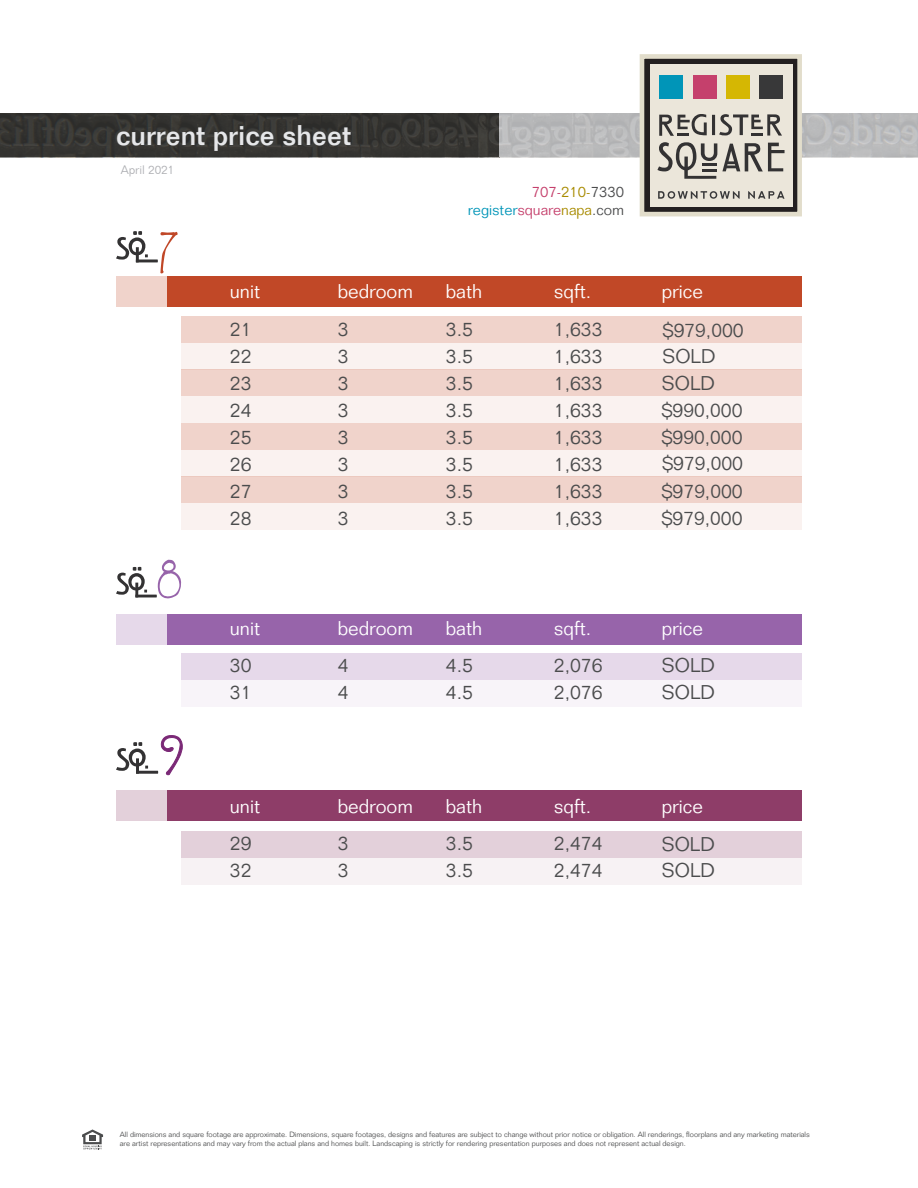
<style>
.page{position:relative;width:918px;height:1188px;background:#fff}
.page>*{position:absolute;margin:0;border:0;box-sizing:border-box;transform-origin:0 0}
.t1{font:500 27.9px "Folio";color:#e6e7e9}
.t2{font:300 19.5px "Folio";color:#4b4c4d}
.t3{font:300 19.5px "Folio";color:#fff}
.t4{font:300 15px/18px "Folio";color:#c5406c;text-align:right}
.t5{font:300 12px "Folio BT";color:#adaeb2}
.t6{font:300 7.5px/9px "Folio";color:#4b4c4d}
.s1{color:#a88b01}
.s2{color:#4b4c4d}
.s3{color:#0095b8}
.s4{font-family:"Folio BT"}
</style>
<div class="page">
<img style="left:0;top:114px;width:500px;height:43px">
<div style="left:500px;top:114px;width:418px;height:43px;background:#b9babb"></div>
<div style="left:642px;top:56px;width:158px;height:158px;background:#231f20"></div>
<div style="left:640px;top:54px;width:162px;height:162px;border:5px solid #e2ddcb"></div>
<div style="left:650px;top:64px;width:143px;height:143px;background:#ebe6da"></div>
<div style="left:693px;top:75px;width:24px;height:24px;background:#c5406c"></div>
<div style="left:659px;top:75px;width:24px;height:24px;background:#0095b8"></div>
<div style="left:726px;top:75px;width:24px;height:24px;background:#d5b703"></div>
<div style="left:759px;top:75px;width:24px;height:24px;background:#383839"></div>
<svg style="left:658px;top:191px;width:127px;height:8px"></svg>
<svg style="left:659px;top:114px;width:123px;height:22px"></svg>
<svg style="left:657px;top:142px;width:128px;height:37px"></svg>
<svg style="left:82px;top:1130px;width:21px;height:20px"></svg>
<div style="left:167px;top:276px;width:635px;height:31px;background:#c14827"></div>
<div style="left:116px;top:276px;width:54px;height:31px;background:#f0d3cb"></div>
<div style="left:181px;top:316px;width:621px;height:27px;background:#f0d3cb"></div>
<div style="left:181px;top:423px;width:621px;height:27px;background:#f0d3cb"></div>
<div style="left:181px;top:343px;width:621px;height:26px;background:#faf2f0"></div>
<div style="left:181px;top:450px;width:621px;height:26px;background:#faf2f0"></div>
<div style="left:181px;top:396px;width:621px;height:27px;background:#faf2f0"></div>
<div style="left:181px;top:503px;width:621px;height:27px;background:#faf2f0"></div>
<div style="left:181px;top:369px;width:621px;height:27px;background:#f0d3cb"></div>
<div style="left:181px;top:476px;width:621px;height:27px;background:#f0d3cb"></div>
<div style="left:181px;top:831px;width:621px;height:27px;background:#e3d0da"></div>
<div style="left:181px;top:858px;width:621px;height:27px;background:#f7f2f4"></div>
<div style="left:167px;top:791px;width:635px;height:30px;background:#8e3d68"></div>
<div style="left:116px;top:791px;width:54px;height:30px;background:#e3d0da"></div>
<div style="left:181px;top:653px;width:621px;height:27px;background:#e6d9ea"></div>
<div style="left:181px;top:680px;width:621px;height:27px;background:#f8f4f9"></div>
<div style="left:167px;top:614px;width:635px;height:31px;background:#9764aa"></div>
<div style="left:116px;top:614px;width:54px;height:31px;background:#e6d9ea"></div>
<svg style="left:116px;top:231px;width:42px;height:32px"></svg>
<svg style="left:116px;top:566px;width:41px;height:32px"></svg>
<svg style="left:116px;top:735px;width:67px;height:41px"></svg>
<h1 class="t1" style="left:116px;top:118px;width:236px">current price sheet</h1>
<h3 class="t5" style="left:121px;top:163px;width:55px">April 2021</h3>
<h3 class="t4" style="left:468px;top:183px;width:158px">707-<span class="s1">210-</span><span class="s2">7330 </span><span class="s3">register</span>square<span class="s1">napa</span><span class="s2">.com</span></h3>
<p class="t3" style="left:230px;top:280px;width:32px">unit</p>
<p class="t3" style="left:338px;top:280px;width:77px">bedroom</p>
<p class="t3" style="left:446px;top:280px;width:38px">bath</p>
<p class="t3" style="left:554px;top:280px;width:39px">sqft.</p>
<p class="t3" style="left:662px;top:280px;width:43px">price</p>
<p class="t2" style="left:230px;top:317px;width:23px">21</p>
<p class="t2" style="left:338px;top:317px;width:12px">3</p>
<p class="t2" style="left:446px;top:317px;width:29px">3.5</p>
<p class="t2" style="left:554px;top:317px;width:50px">1,633</p>
<p class="t2" style="left:230px;top:344px;width:23px">22</p>
<p class="t2" style="left:338px;top:344px;width:12px">3</p>
<p class="t2" style="left:446px;top:344px;width:29px">3.5</p>
<p class="t2" style="left:554px;top:344px;width:50px">1,633</p>
<p class="t2" style="left:230px;top:371px;width:23px">23</p>
<p class="t2" style="left:338px;top:371px;width:12px">3</p>
<p class="t2" style="left:446px;top:371px;width:29px">3.5</p>
<p class="t2" style="left:554px;top:371px;width:50px">1,633</p>
<p class="t2" style="left:662px;top:371px;width:55px">SOLD</p>
<p class="t2" style="left:230px;top:398px;width:23px">24</p>
<p class="t2" style="left:338px;top:398px;width:12px">3</p>
<p class="t2" style="left:446px;top:398px;width:29px">3.5</p>
<p class="t2" style="left:554px;top:398px;width:50px">1,633</p>
<p class="t2" style="left:662px;top:399px;width:82px">$9<span class="s4">90</span>,<span class="s4">0</span>00</p>
<p class="t2" style="left:230px;top:425px;width:23px">25</p>
<p class="t2" style="left:338px;top:425px;width:12px">3</p>
<p class="t2" style="left:446px;top:425px;width:29px">3.5</p>
<p class="t2" style="left:554px;top:425px;width:50px">1,633</p>
<p class="t2" style="left:662px;top:426px;width:82px">$9<span class="s4">90</span>,<span class="s4">0</span>00</p>
<p class="t2" style="left:230px;top:452px;width:23px">26</p>
<p class="t2" style="left:338px;top:452px;width:12px">3</p>
<p class="t2" style="left:446px;top:452px;width:29px">3.5</p>
<p class="t2" style="left:554px;top:452px;width:50px">1,633</p>
<p class="t2" style="left:230px;top:479px;width:23px">27</p>
<p class="t2" style="left:338px;top:479px;width:12px">3</p>
<p class="t2" style="left:446px;top:479px;width:29px">3.5</p>
<p class="t2" style="left:554px;top:479px;width:50px">1,633</p>
<p class="t2" style="left:662px;top:480px;width:82px">$97<span class="s4">9</span>,<span class="s4">0</span>00</p>
<p class="t2" style="left:230px;top:506px;width:23px">28</p>
<p class="t2" style="left:338px;top:506px;width:12px">3</p>
<p class="t2" style="left:446px;top:506px;width:29px">3.5</p>
<p class="t2" style="left:554px;top:506px;width:50px">1,633</p>
<p class="t2" style="left:662px;top:507px;width:82px">$9<span class="s4">79</span>,<span class="s4">0</span>00</p>
<h2 class="t2" style="left:663px;top:319px;width:82px">$9<span class="s4">79</span>,<span class="s4">0</span>00</h2>
<h2 class="t2" style="left:662px;top:345px;width:55px">SOLD</h2>
<h2 class="t2" style="left:662px;top:452px;width:82px">$9<span class="s4">79</span>,<span class="s4">0</span>00</h2>
<p class="t3" style="left:230px;top:616px;width:32px">unit</p>
<p class="t3" style="left:338px;top:616px;width:77px">bedroom</p>
<p class="t3" style="left:446px;top:616px;width:38px">bath</p>
<p class="t3" style="left:554px;top:616px;width:39px">sqft.</p>
<p class="t3" style="left:662px;top:616px;width:43px">price</p>
<p class="t2" style="left:230px;top:654px;width:23px">30</p>
<p class="t2" style="left:338px;top:654px;width:12px">4</p>
<p class="t2" style="left:446px;top:654px;width:29px">4.5</p>
<p class="t2" style="left:554px;top:654px;width:50px">2,076</p>
<p class="t2" style="left:662px;top:654px;width:55px">SOLD</p>
<p class="t2" style="left:230px;top:681px;width:23px">31</p>
<p class="t2" style="left:338px;top:681px;width:12px">4</p>
<p class="t2" style="left:446px;top:681px;width:29px">4.5</p>
<p class="t2" style="left:554px;top:681px;width:50px">2,076</p>
<p class="t2" style="left:662px;top:681px;width:55px">SOLD</p>
<p class="t3" style="left:230px;top:794px;width:32px">unit</p>
<p class="t3" style="left:338px;top:794px;width:77px">bedroom</p>
<p class="t3" style="left:446px;top:794px;width:38px">bath</p>
<p class="t3" style="left:554px;top:794px;width:39px">sqft.</p>
<p class="t3" style="left:662px;top:794px;width:43px">price</p>
<p class="t2" style="left:230px;top:832px;width:23px">29</p>
<p class="t2" style="left:338px;top:832px;width:12px">3</p>
<p class="t2" style="left:446px;top:832px;width:29px">3.5</p>
<p class="t2" style="left:554px;top:832px;width:50px">2,474</p>
<p class="t2" style="left:230px;top:859px;width:23px">32</p>
<p class="t2" style="left:338px;top:859px;width:12px">3</p>
<p class="t2" style="left:446px;top:859px;width:29px">3.5</p>
<p class="t2" style="left:554px;top:859px;width:50px">2,474</p>
<p class="t2" style="left:662px;top:859px;width:55px">SOLD</p>
<h2 class="t2" style="left:662px;top:833px;width:55px">SOLD</h2>
<p class="t6" style="left:120px;top:1130px;width:692px">All dimensions and square footage are approximate. Dimensions, square footages, designs and features are subject to change without prior notice or obligation. All renderings, floorplans and any marketing materials are artist representations and may vary from the actual plans and homes built. Landscaping is strictly for rendering presentation purposes and does not represent actual design.</p>
</div>
